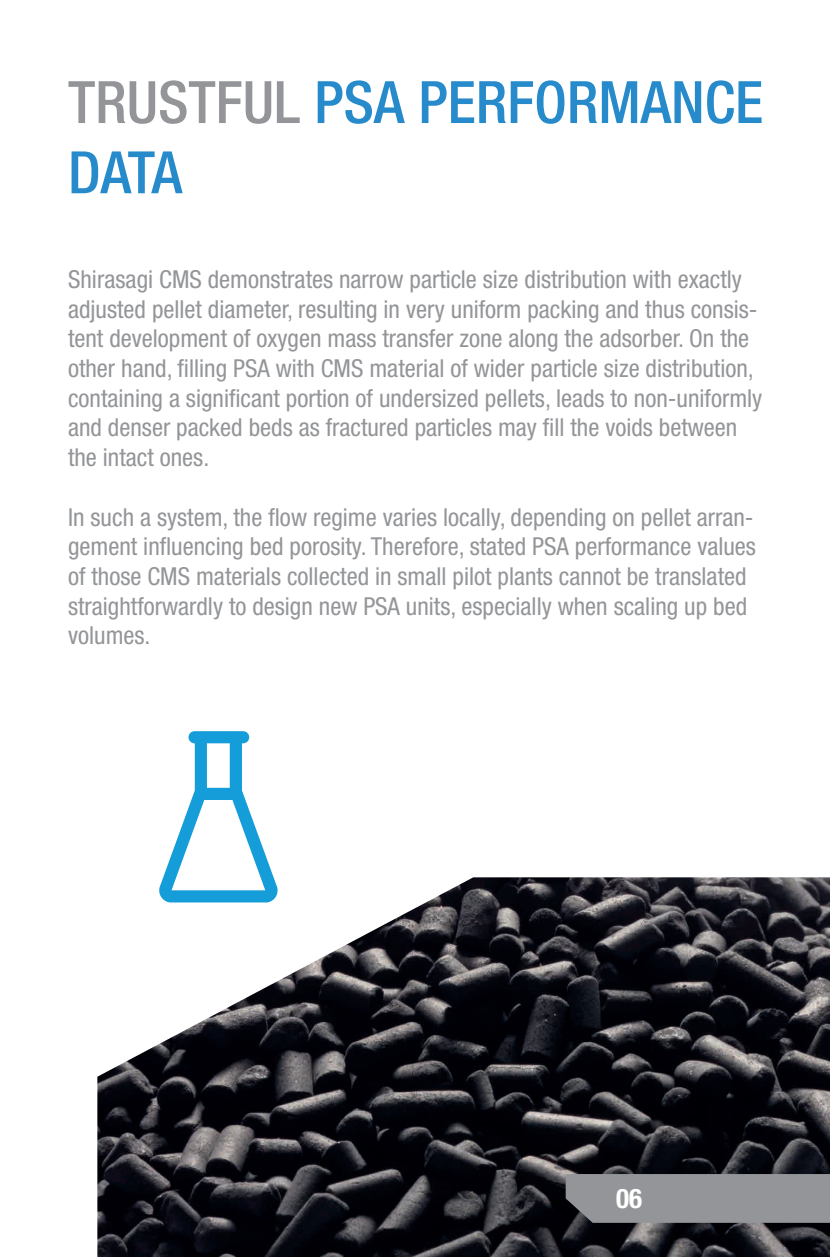
<style>
.page{position:relative;width:830px;height:1257px;background:#fff}
.page>*{position:absolute;margin:0;border:0;box-sizing:border-box;transform-origin:0 0}
.t1{font:500 condensed 58.5px/70.2px "Helvetica Neue LT Std";color:#268acb}
.t2{font:700 condensed 27px "Helvetica Neue LT Std";color:#fff}
.t3{font:condensed 24.75px/29.7px "Helvetica Neue LT Std";color:#939598}
.s1{color:#939598}
</style>
<div class="page">
<img style="left:97px;top:877px;width:732px;height:379px">
<div style="left:565px;top:1174px;width:264px;height:48px;background:#939598"></div>
<div style="left:188px;top:731px;width:61px;height:12px;background:#149dd9;border-radius:6px"></div>
<svg style="left:157px;top:733px;width:121px;height:169px"></svg>
<h1 class="t1" style="left:68px;top:66px;width:696px"><span class="s1">TRUSTFUL</span> PSA PERFORMANCE<br>DATA</h1>
<p class="t3" style="left:68px;top:264px;width:695px">Shirasagi CMS demonstrates narrow particle size distribution with exactly adjusted pellet diameter, resulting in very uniform packing and thus consis&shy;tent development of oxygen mass transfer zone along the adsorber. On the other hand, filling PSA with CMS material of wider particle size distribution, containing a significant portion of undersized pellets, leads to non-uniformly and denser packed beds as fractured particles may fill the voids between the intact ones.</p>
<p class="t3" style="left:68px;top:502px;width:689px">In such a system, the flow regime varies locally, depending on pellet arran&shy;gement influencing bed porosity. Therefore, stated PSA performance values of those CMS materials collected in small pilot plants cannot be translated straightforwardly to design new PSA units, especially when scaling up bed volumes.</p>
<p class="t2" style="left:615px;top:1181px;width:27px">06</p>
</div>
